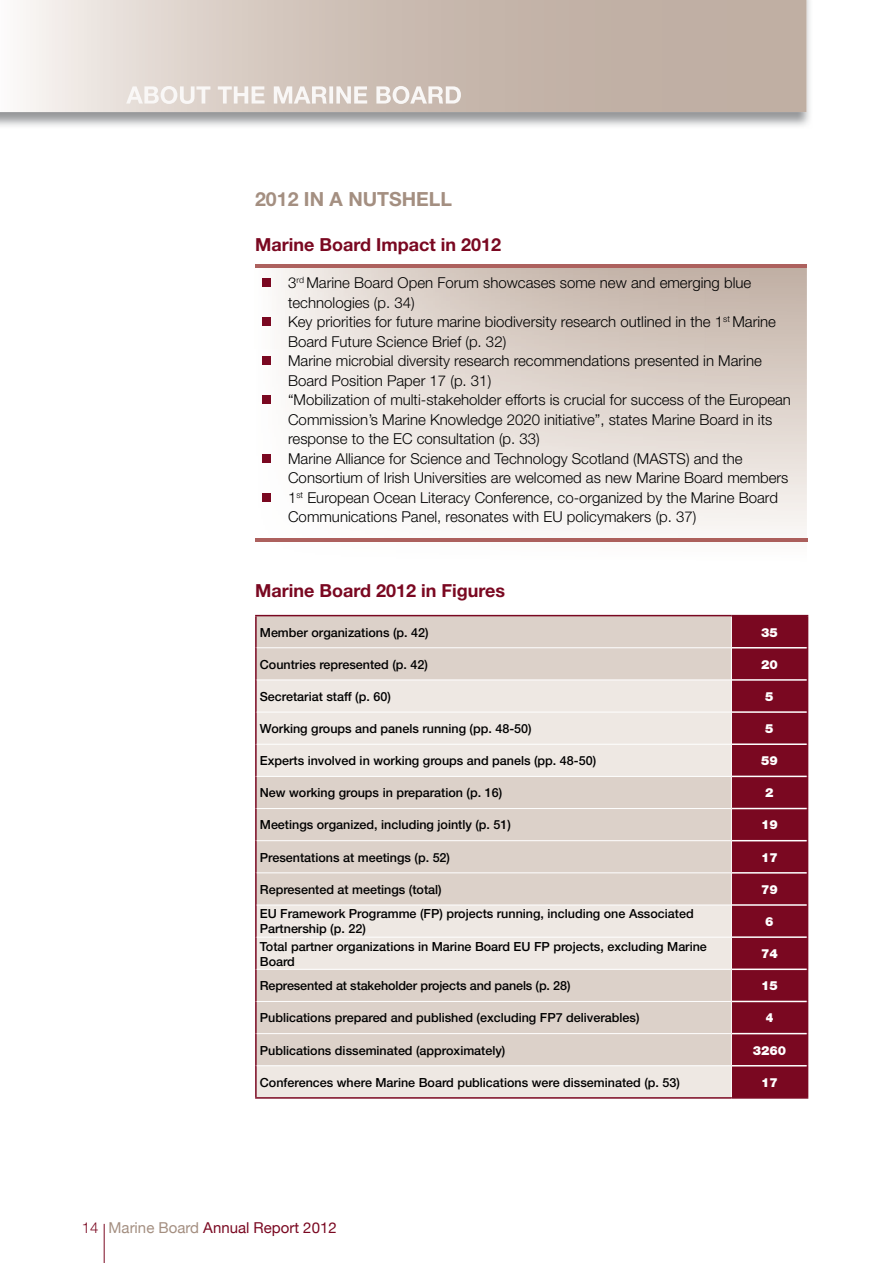
<style>
.page{position:relative;width:893px;height:1263px;background:#fff}
.page>*{position:absolute;margin:0;border:0;box-sizing:border-box;transform-origin:0 0}
.t1{font:700 24px "Helvetica Neue";color:#fff}
.t2{font:700 19.5px "Helvetica Neue";color:#a48f81}
.t3{font:700 18px "Helvetica Neue";color:#7a0821}
.t4{font:300 15px/19.5px "Helvetica Neue";color:#000}
.t5{font:15px "Helvetica Neue";color:#7a0821}
.t6{font:500 12.6px/15px "Helvetica Neue";color:#000}
.t7{font:900 12.6px "Helvetica Neue";color:#fff}
.t8{font:900 12.6px "Helvetica Neue";color:#fff;scale:.9 1}
.s1{font-weight:300}
.s2{color:#a48f81}
</style>
<div class="page">
<hr style="left:104px;top:1224px;width:1px;height:39px;background:#7a0821">
<img style="left:255px;top:268px;width:552px;height:274px">
<img style="left:0;top:0;width:810px;height:126px">
<svg style="left:0;top:0;width:806px;height:112px;background:#d0c3ba"></svg>
<div style="left:106px;top:86px;width:355px;height:18px;background:linear-gradient(to right,#e7dfd9,#c3b2a7)"></div>
<div style="left:257px;top:616px;width:474px;height:31px;background:#dcd1c9"></div>
<div style="left:732px;top:616px;width:75px;height:481px;background:#7a0821"></div>
<div style="left:256px;top:648px;width:475px;height:32px;background:#dcd1c9"></div>
<svg style="left:257px;top:680px;width:474px;height:417px;background:#e4dbd5"></svg>
<hr style="left:732px;top:647px;width:75px;height:1px;background:#fff">
<hr style="left:732px;top:679px;width:75px;height:2px;background:#fff">
<hr style="left:732px;top:711px;width:75px;height:2px;background:#fff">
<hr style="left:732px;top:743px;width:75px;height:2px;background:#fff">
<hr style="left:732px;top:776px;width:75px;height:1px;background:#fff">
<hr style="left:732px;top:808px;width:75px;height:1px;background:#fff">
<hr style="left:732px;top:840px;width:75px;height:1px;background:#fff">
<hr style="left:732px;top:872px;width:75px;height:1px;background:#fff">
<hr style="left:732px;top:904px;width:75px;height:2px;background:#fff">
<hr style="left:732px;top:936px;width:75px;height:2px;background:#fff">
<hr style="left:732px;top:968px;width:75px;height:2px;background:#fff">
<hr style="left:732px;top:1001px;width:75px;height:1px;background:#fff">
<hr style="left:732px;top:1033px;width:75px;height:1px;background:#fff">
<hr style="left:732px;top:1065px;width:75px;height:1px;background:#fff">
<hr style="left:255px;top:615px;width:476px;height:1px;background:#7a0821">
<hr style="left:255px;top:616px;width:2px;height:32px;background:#7a0821">
<hr style="left:731px;top:615px;width:77px;height:1px;background:#7a0821">
<hr style="left:807px;top:616px;width:1px;height:32px;background:#7a0821">
<hr style="left:255px;top:648px;width:2px;height:32px;background:#7a0821">
<hr style="left:807px;top:648px;width:1px;height:32px;background:#7a0821">
<hr style="left:255px;top:680px;width:2px;height:32px;background:#7a0821">
<hr style="left:807px;top:680px;width:1px;height:32px;background:#7a0821">
<hr style="left:255px;top:712px;width:2px;height:32px;background:#7a0821">
<hr style="left:807px;top:712px;width:1px;height:32px;background:#7a0821">
<hr style="left:255px;top:744px;width:2px;height:32px;background:#7a0821">
<hr style="left:807px;top:744px;width:1px;height:32px;background:#7a0821">
<hr style="left:255px;top:776px;width:2px;height:32px;background:#7a0821">
<hr style="left:807px;top:776px;width:1px;height:32px;background:#7a0821">
<hr style="left:255px;top:808px;width:2px;height:33px;background:#7a0821">
<hr style="left:807px;top:808px;width:1px;height:33px;background:#7a0821">
<hr style="left:255px;top:841px;width:2px;height:32px;background:#7a0821">
<hr style="left:807px;top:841px;width:1px;height:32px;background:#7a0821">
<hr style="left:255px;top:873px;width:2px;height:32px;background:#7a0821">
<hr style="left:807px;top:873px;width:1px;height:32px;background:#7a0821">
<hr style="left:255px;top:905px;width:2px;height:32px;background:#7a0821">
<hr style="left:807px;top:905px;width:1px;height:32px;background:#7a0821">
<hr style="left:255px;top:937px;width:2px;height:32px;background:#7a0821">
<hr style="left:807px;top:937px;width:1px;height:32px;background:#7a0821">
<hr style="left:255px;top:969px;width:2px;height:32px;background:#7a0821">
<hr style="left:807px;top:969px;width:1px;height:32px;background:#7a0821">
<hr style="left:255px;top:1001px;width:2px;height:32px;background:#7a0821">
<hr style="left:807px;top:1001px;width:1px;height:32px;background:#7a0821">
<hr style="left:255px;top:1033px;width:2px;height:33px;background:#7a0821">
<hr style="left:807px;top:1033px;width:1px;height:33px;background:#7a0821">
<hr style="left:255px;top:1066px;width:2px;height:31px;background:#7a0821">
<hr style="left:807px;top:1066px;width:1px;height:31px;background:#7a0821">
<hr style="left:255px;top:1097px;width:476px;height:2px;background:#7a0821">
<hr style="left:731px;top:1097px;width:77px;height:2px;background:#7a0821">
<hr style="left:257px;top:679px;width:474px;height:1px;background:#fff">
<hr style="left:257px;top:712px;width:474px;height:1px;background:#fff">
<hr style="left:257px;top:744px;width:474px;height:1px;background:#fff">
<hr style="left:257px;top:776px;width:474px;height:1px;background:#fff">
<hr style="left:257px;top:808px;width:474px;height:1px;background:#fff">
<hr style="left:257px;top:840px;width:474px;height:1px;background:#fff">
<hr style="left:257px;top:872px;width:474px;height:1px;background:#fff">
<hr style="left:257px;top:905px;width:474px;height:1px;background:#fff">
<hr style="left:257px;top:937px;width:474px;height:1px;background:#fff">
<hr style="left:257px;top:969px;width:474px;height:1px;background:#fff">
<hr style="left:257px;top:1001px;width:474px;height:1px;background:#fff">
<hr style="left:257px;top:1033px;width:474px;height:1px;background:#fff">
<hr style="left:257px;top:1065px;width:474px;height:1px;background:#fff">
<div style="left:263px;top:278px;width:8px;height:9px;background:#7a0821"></div>
<div style="left:263px;top:317px;width:8px;height:9px;background:#7a0821"></div>
<div style="left:263px;top:356px;width:8px;height:9px;background:#7a0821"></div>
<div style="left:263px;top:395px;width:8px;height:9px;background:#7a0821"></div>
<div style="left:263px;top:454px;width:8px;height:8px;background:#7a0821"></div>
<div style="left:263px;top:493px;width:8px;height:8px;background:#7a0821"></div>
<hr style="left:255px;top:265px;width:551px;height:3px;background:#ad615e">
<hr style="left:256px;top:539px;width:551px;height:3px;background:#ac605d">
<h1 class="t1" style="left:126px;top:80px;width:337px">ABOUT THE MARINE BOARD</h1>
<h2 class="t2" style="left:255px;top:187px;width:198px">2012 IN A NUTSHELL</h2>
<p class="t3" style="left:255px;top:233px;width:247px">Marine Board Impact in 2012</p>
<p class="t4" style="left:288px;top:273px;width:504px">3<sup>rd</sup> Marine Board open Forum showcases some new and emerging blue technologies (p. 34)<br>Key priorities for future marine biodiversity research outlined in the 1<sup>st</sup> Marine Board Future Science Brief (p. 32)<br>Marine microbial diversity research recommendations presented in Marine Board position paper 17 (p. 31)<br>“Mobilization of multi-stakeholder efforts is crucial for success of the european Commission’s Marine Knowledge 2020 initiative”, states Marine Board in its response to the eC consultation (p. 33)<br>Marine Alliance for Science and technology Scotland (MAStS) and the Consortium of Irish universities are welcomed as new Marine Board members 1<sup>st</sup> european ocean literacy Conference, co-organized by the Marine Board Communications panel, resonates with eu policymakers (p. 37)</p>
<p class="t3" style="left:255px;top:579px;width:252px">Marine Board 2012 in Figures</p>
<p class="t6" style="left:260px;top:625px;width:170px">Member organizations (p. 42)</p>
<p class="t7" style="left:761px;top:624px;width:18px">35</p>
<p class="t6" style="left:260px;top:657px;width:170px">Countries represented (p. 42)</p>
<p class="t7" style="left:761px;top:657px;width:18px">20</p>
<p class="t6" style="left:260px;top:689px;width:132px">Secretariat staff (p. 60)</p>
<p class="t7" style="left:765px;top:689px;width:10px">5</p>
<p class="t6" style="left:260px;top:721px;width:273px">Working groups and panels running (pp. 48-50)</p>
<p class="t7" style="left:765px;top:721px;width:10px">5</p>
<p class="t6" style="left:260px;top:753px;width:338px">Experts involved in working groups and panels (pp. 48-50)</p>
<p class="t7" style="left:761px;top:753px;width:18px">59</p>
<p class="t6" style="left:260px;top:785px;width:244px">New working groups in preparation (p. 16)</p>
<p class="t7" style="left:765px;top:785px;width:10px">2</p>
<p class="t6" style="left:260px;top:817px;width:253px">Meetings organized, including jointly (p. 51)</p>
<p class="t7" style="left:761px;top:817px;width:18px">19</p>
<p class="t6" style="left:260px;top:849px;width:192px">Presentations at meetings (p. 52)</p>
<p class="t7" style="left:761px;top:849px;width:18px">17</p>
<p class="t6" style="left:260px;top:882px;width:183px">Represented at meetings (total)</p>
<p class="t7" style="left:761px;top:882px;width:18px">79</p>
<p class="t6" style="left:260px;top:906px;width:435px">EU Framework Programme (FP) projects running, including one Associated<br>Partnership (p. 22)</p>
<p class="t7" style="left:765px;top:914px;width:10px">6</p>
<p class="t6" style="left:260px;top:938px;width:449px">Total partner organizations in Marine Board EU FP projects, excluding Marine<br>Board</p>
<p class="t7" style="left:761px;top:946px;width:18px">74</p>
<p class="t6" style="left:260px;top:978px;width:312px">Represented at stakeholder projects and panels (p. 28)</p>
<p class="t7" style="left:761px;top:978px;width:18px">15</p>
<p class="t6" style="left:260px;top:1010px;width:381px">Publications prepared and published (excluding FP7 deliverables)</p>
<p class="t8" style="left:766px;top:1010px;width:10px">4</p>
<p class="t6" style="left:260px;top:1042px;width:247px">Publications disseminated (approximately)</p>
<p class="t7" style="left:753px;top:1042px;width:35px">3260</p>
<p class="t6" style="left:260px;top:1074px;width:422px">Conferences where Marine Board publications were disseminated (p. 53)</p>
<p class="t7" style="left:761px;top:1075px;width:18px">17</p>
<p class="t5" style="left:82px;top:1219px;width:256px"><span class="s1">14</span> <span class="s2">Marine Board</span> Annual Report 2012</p>
</div>
